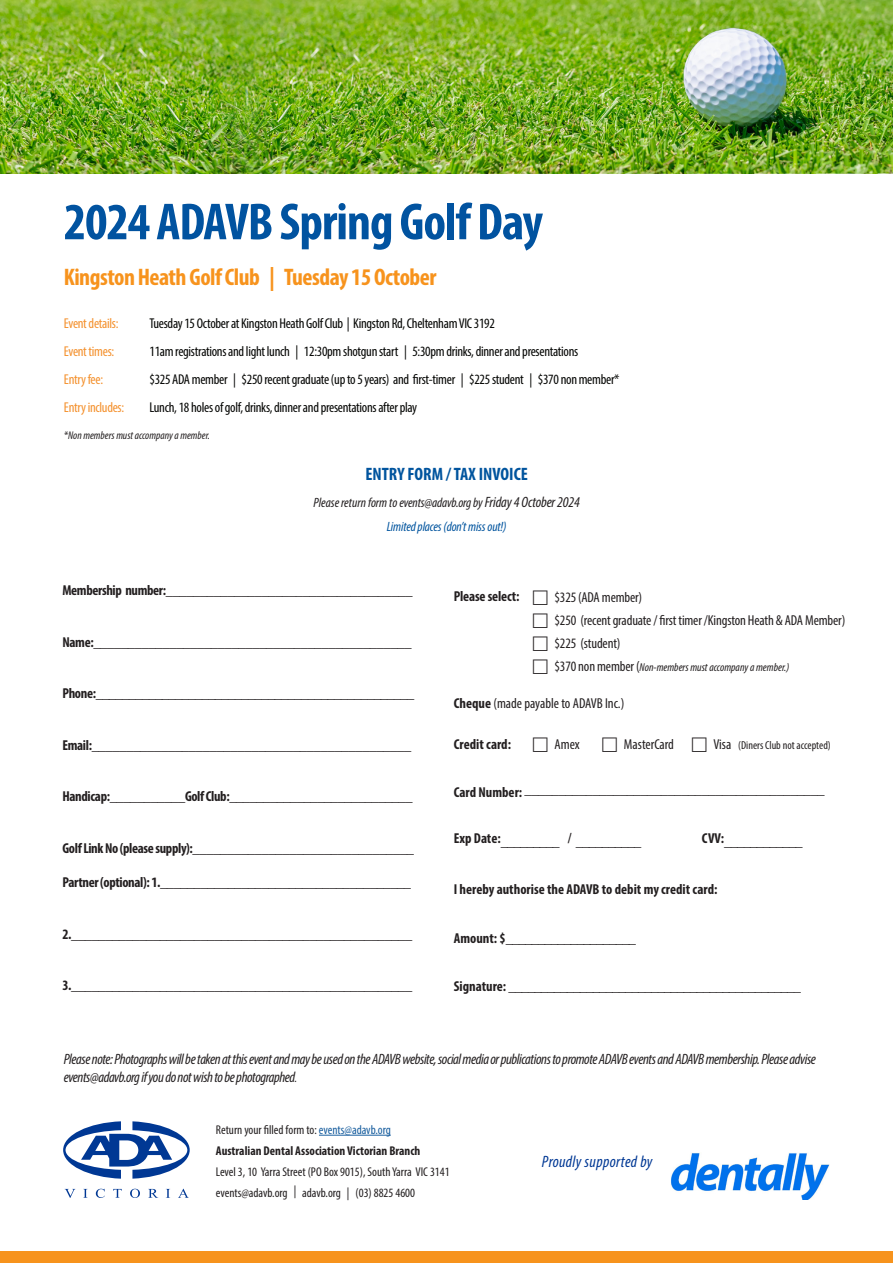
<style>
.page{position:relative;width:893px;height:1263px;background:#fff}
.page>*{position:absolute;margin:0;border:0;box-sizing:border-box;transform-origin:0 0}
.t1{font:700 condensed 52.5px "Myriad Pro";letter-spacing:-.02em;color:#0153a0}
.t2{font:700 condensed 24px "Myriad Pro";letter-spacing:-.02em;color:#f7931d}
.t3{font:700 condensed 18px "Myriad Pro";color:#00549e}
.t4{font:italic condensed 16.5px "Myriad Pro";letter-spacing:.02em;color:#003894}
.t5{font:italic condensed 15px/18px "Myriad Pro";letter-spacing:-.025em;color:#231f20}
.t6{font:700 condensed 14.4px "Myriad Pro";letter-spacing:-.01em;color:#231f20}
.t7{font:condensed 14.4px "Myriad Pro";letter-spacing:-.01em;color:#231f20}
.t8{font:condensed 14.25px "Myriad Pro";letter-spacing:-.02em;color:#040503}
.t9{font:condensed 14.25px "Myriad Pro";letter-spacing:-.02em;color:#f4912e}
.t10{font:italic condensed 13.5px "Myriad Pro";letter-spacing:-.01em;color:#231f20}
.t11{font:italic condensed 13.5px "Myriad Pro";letter-spacing:-.01em;color:#00549e}
.t12{font:condensed 12.75px "Myriad Pro";color:#231f20}
.t13{font:700 condensed 12.75px "Myriad Pro";color:#231f20}
.t14{font:italic condensed 11.55px "Myriad Pro";color:#231f20}
.t15{font:condensed 11.55px "Myriad Pro";color:#231f20}
.t16{font:italic condensed 11.25px "Myriad Pro";color:#231f20}
.s1{font-size:15px}
.s2{font-style:normal;font-size:14.4px}
.s3{font-weight:700}
.s4{font-size:14.4px}
.s5{font-size:12px}
.s6{color:#175d9e}
</style>
<div class="page">
<img style="left:0;top:0;width:188px;height:174px">
<img style="left:188px;top:0;width:705px;height:174px">
<svg style="left:63px;top:1121px;width:127px;height:58px"></svg>
<svg style="left:65px;top:1189px;width:10px;height:9px"></svg>
<svg style="left:83px;top:1189px;width:5px;height:9px"></svg>
<svg style="left:96px;top:1189px;width:9px;height:9px"></svg>
<svg style="left:113px;top:1189px;width:9px;height:9px"></svg>
<svg style="left:130px;top:1189px;width:10px;height:9px"></svg>
<svg style="left:148px;top:1189px;width:10px;height:9px"></svg>
<svg style="left:166px;top:1189px;width:4px;height:9px"></svg>
<svg style="left:178px;top:1189px;width:11px;height:9px"></svg>
<hr style="left:319px;top:1135px;width:72px;height:1px;background:#175d9e">
<div style="left:0;top:1251px;width:893px;height:12px;background:#f7931d"></div>
<img style="left:671px;top:1153px;width:158px;height:46px">
<p class="t1" style="left:64px;top:189px;width:481px">2024 ADAVB Spring Golf Day</p>
<p class="t2" style="left:64px;top:262px;width:374px">Kingston Heath Golf Club | Tuesday 15 October</p>
<p class="t9" style="left:64px;top:314px;width:56px">Event details:</p>
<p class="t8" style="left:149px;top:314px;width:347px">Tuesday 15 October at Kingston Heath Golf Club | Kingston Rd, Cheltenham VIC 3192</p>
<p class="t9" style="left:64px;top:343px;width:52px">Event times:</p>
<p class="t8" style="left:149px;top:343px;width:430px">11am registrations and light lunch | 12:30pm shotgun start | 5:30pm drinks, dinner and presentations</p>
<p class="t9" style="left:64px;top:371px;width:41px">Entry fee:</p>
<p class="t8" style="left:149px;top:371px;width:472px">$325 ADA member | $250 recent graduate (up to 5 years) and first-timer | $225 student | $370 non member*</p>
<p class="t9" style="left:64px;top:399px;width:62px">Entry includes:</p>
<p class="t8" style="left:149px;top:399px;width:269px">Lunch, 18 holes of golf, drinks, dinner and presentations after play</p>
<p class="t16" style="left:64px;top:429px;width:148px">*Non members must accompany a member.</p>
<p class="t3" style="left:365px;top:463px;width:164px">ENTRY FORM / TAX INVOICE</p>
<p class="t10" style="left:313px;top:494px;width:268px">Please return form to events@adavb.org by <span class="s1">Friday 4 October 2024</span></p>
<p class="t11" style="left:387px;top:519px;width:121px">Limited places (don’t miss out!)</p>
<p class="t6" style="left:62px;top:581px;width:352px">Membership number:____________________________________</p>
<p class="t6" style="left:62px;top:633px;width:351px">Name:______________________________________________</p>
<p class="t6" style="left:62px;top:684px;width:353px">Phone:________________________________________________</p>
<p class="t6" style="left:62px;top:736px;width:350px">Email:______________________________________________</p>
<p class="t6" style="left:62px;top:787px;width:352px">Handicap:___________Golf Club:___________________________</p>
<p class="t6" style="left:62px;top:839px;width:353px">Golf Link No (please supply):________________________________</p>
<p class="t6" style="left:62px;top:873px;width:350px">Partner (optional): 1._____________________________________</p>
<p class="t6" style="left:62px;top:925px;width:351px">2.__________________________________________________</p>
<p class="t6" style="left:62px;top:976px;width:351px">3.__________________________________________________</p>
<p class="t6" style="left:454px;top:587px;width:67px">Please select:</p>
<p class="t7" style="left:555px;top:588px;width:89px">$325 (ADA member)</p>
<p class="t7" style="left:555px;top:611px;width:292px">$250 (recent graduate / first timer /Kingston Heath &amp; ADA Member)</p>
<p class="t7" style="left:555px;top:634px;width:67px">$225 (student)</p>
<p class="t14" style="left:555px;top:660px;width:236px"><span class="s2">$370 non member (</span>Non-members must accompany a member.)</p>
<p class="t7" style="left:454px;top:695px;width:172px"><span class="s3">Cheque</span> (made payable to ADAVB Inc.)</p>
<p class="t6" style="left:454px;top:735px;width:59px">Credit card:</p>
<p class="t7" style="left:555px;top:736px;width:27px">Amex</p>
<p class="t7" style="left:624px;top:736px;width:51px">MasterCard</p>
<p class="t15" style="left:714px;top:739px;width:119px"><span class="s4">Visa</span> (Diners Club not accepted)</p>
<p class="t6" style="left:454px;top:780px;width:373px">Card Number: ____________________________________________</p>
<p class="t6" style="left:454px;top:832px;width:189px">Exp Date:_________ <sup>/</sup> __________</p>
<p class="t6" style="left:702px;top:832px;width:102px">CVV:____________</p>
<p class="t6" style="left:454px;top:880px;width:265px">I hereby authorise the ADAVB to debit my credit card:</p>
<p class="t6" style="left:454px;top:929px;width:184px">Amount: $____________________</p>
<p class="t6" style="left:454px;top:977px;width:349px">Signature: _____________________________________________</p>
<p class="t5" style="left:64px;top:1050px;width:754px">Please note: Photographs will be taken at this event and may be used on the ADAVB website, social media or publications to promote ADAVB events and ADAVB membership. Please advise events@adavb.org if you do not wish to be photographed<span class="s5">.</span></p>
<p class="t12" style="left:216px;top:1122px;width:176px">Return your filled form to: <span class="s6">events@adavb.org</span></p>
<p class="t13" style="left:216px;top:1143px;width:206px">Australian Dental Association Victorian Branch</p>
<p class="t12" style="left:216px;top:1164px;width:235px">Level 3, 10 Yarra Street (PO Box 9015), South Yarra VIC 3141</p>
<p class="t12" style="left:216px;top:1185px;width:201px">events@adavb.org | adavb.org | (03) 8825 4600</p>
<p class="t4" style="left:542px;top:1151px;width:112px">Proudly supported by</p>
</div>
